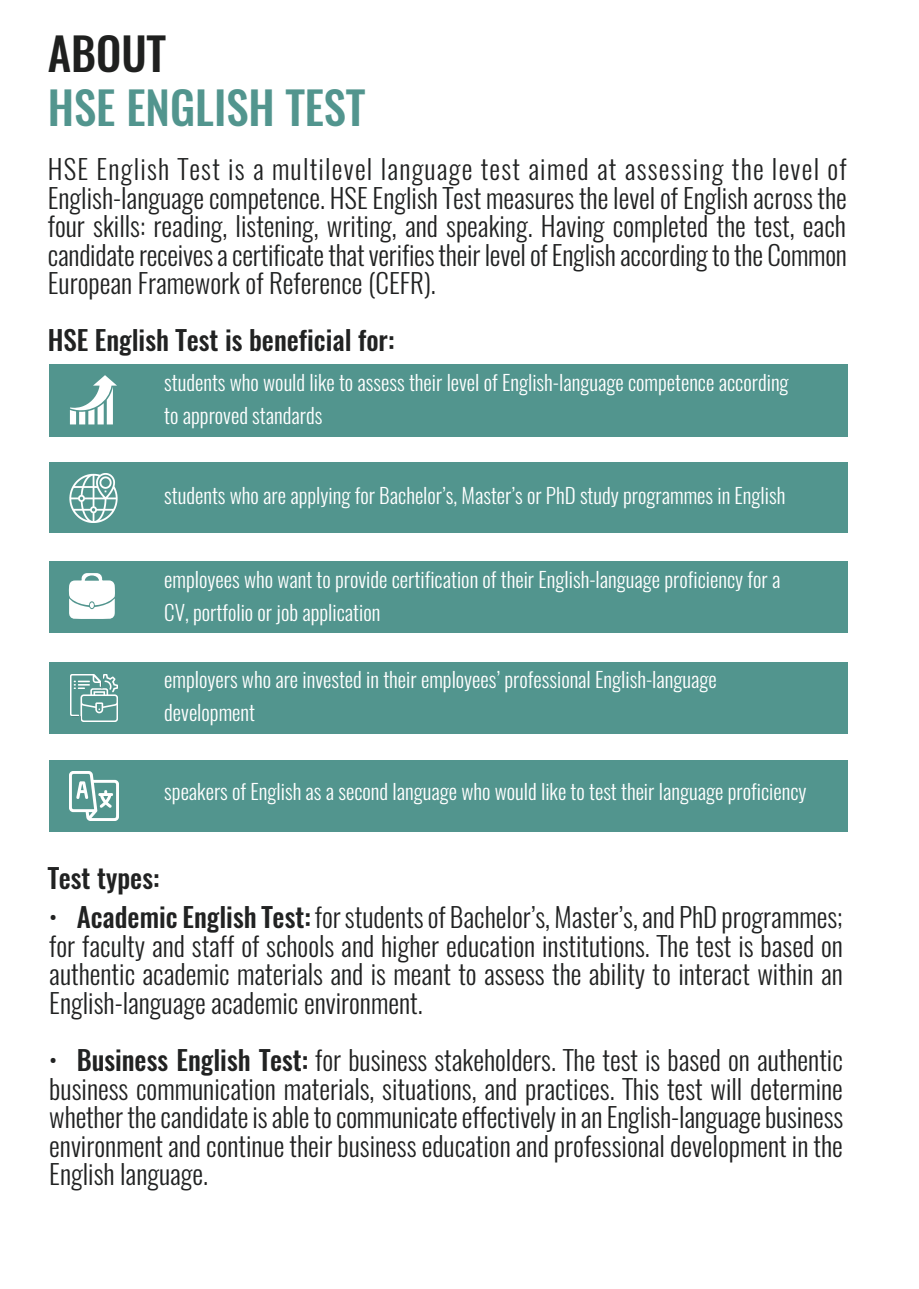
<style>
.page{position:relative;width:919px;height:1289px;background:#fff}
.page>*{position:absolute;margin:0;border:0;box-sizing:border-box;transform-origin:0 0}
.t1{font:500 45px "Oswald";color:#52958e}
.t2{font:500 45px "Oswald";color:#1f201f}
.t3{font:300 27px/28.5px "Oswald";color:#212222;text-align:justify}
.t4{font:500 27px "Oswald";color:#212222}
.t5{font:300 21px/33px "Oswald";color:#fff}
.s1{font-weight:500}
</style>
<div class="page">
<div style="left:50px;top:364px;width:797px;height:72px;background:#52958e"></div>
<div style="left:50px;top:561px;width:797px;height:71px;background:#52958e"></div>
<svg style="left:69px;top:573px;width:46px;height:46px;background:#deebe9"></svg>
<div style="left:50px;top:462px;width:797px;height:71px;background:#52958e"></div>
<svg style="left:70px;top:375px;width:47px;height:49px"></svg>
<img style="left:69px;top:473px;width:49px;height:49px">
<div style="left:50px;top:662px;width:797px;height:71px;background:#52958e"></div>
<img style="left:70px;top:674px;width:47px;height:47px">
<div style="left:50px;top:760px;width:797px;height:71px;background:#52958e"></div>
<img style="left:69px;top:771px;width:49px;height:49px">
<h1 class="t2" style="left:48px;top:22px;width:119px">ABOUT</h1>
<h1 class="t1" style="left:48px;top:76px;width:319px">HSE ENGLISH TEST</h1>
<p class="t3" style="left:48px;top:155px;width:800px">HSE English Test is a multilevel language test aimed at assessing the level of English-language competence. HSE English Test measures the level of English across the four skills: reading, listening, writing, and speaking. Having completed the test, each candidate receives a certificate that verifies their level of English according to the Common European Framework of Reference (CEFR).</p>
<p class="t4" style="left:48px;top:321px;width:348px">HSE English Test is beneficial for:</p>
<p class="t5" style="left:164px;top:366px;width:625px">students who would like to assess their level of English-language competence according to approved standards</p>
<p class="t5" style="left:164px;top:479px;width:622px">students who are applying for Bachelor’s, Master’s or PhD study programmes in English</p>
<p class="t5" style="left:164px;top:563px;width:617px">employees who want to provide certification of their English-language proficiency for a<br>CV, portfolio or job application</p>
<p class="t5" style="left:164px;top:662px;width:554px">employers who are invested in their employees’ professional English-language development</p>
<p class="t5" style="left:164px;top:775px;width:643px">speakers of English as a second language who would like to test their language proficiency</p>
<p class="t4" style="left:48px;top:858px;width:113px">Test types:</p>
<p class="t3" style="left:49px;top:903px;width:795px">• <span class="s1">Academic English Test:</span> for students of Bachelor’s, Master’s, and PhD programmes; for faculty and staff of schools and higher education institutions. The test is based on authentic academic materials and is meant to assess the ability to interact within an English-language academic environment.</p>
<p class="t3" style="left:49px;top:1045px;width:795px">• <span class="s1">Business English Test:</span> for business stakeholders. The test is based on authentic business communication materials, situations, and practices. This test will determine whether the candidate is able to communicate effectively in an English-language business environment and continue their business education and professional development in the English language.</p>
</div>
